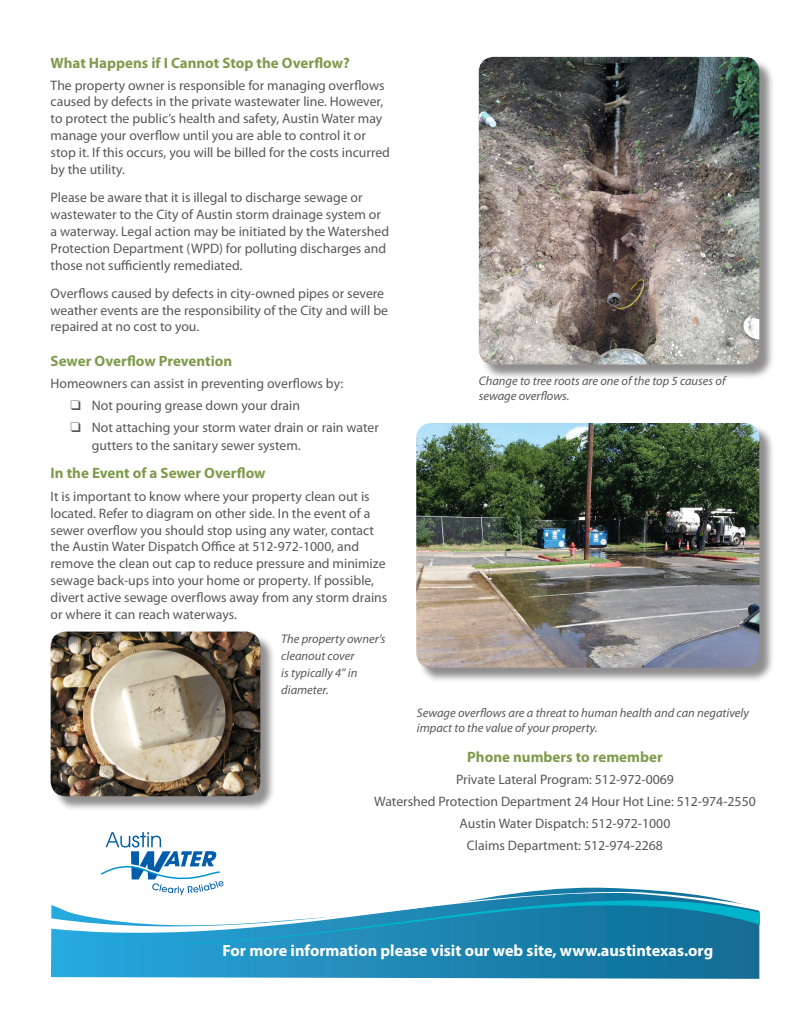
<style>
.page{position:relative;width:810px;height:1035px;background:#fff}
.page>*{position:absolute;margin:0;border:0;box-sizing:border-box;transform-origin:0 0}
.t1{font:700 16.25px "Myriad Pro";color:#fff}
.t2{font:700 15px "Myriad Pro";color:#809b4c}
.t3{font:13.75px/16.9px "Myriad Pro";color:#57585a}
.t4{font:italic 12.5px/16.9px "Myriad Pro";color:#57585a}
</style>
<div class="page">
<svg style="left:51px;top:945px;width:708px;height:34px;background:#248db9"></svg>
<div style="left:481px;top:59px;width:294px;height:321px;background:#231f20;opacity:.51"></div>
<img style="left:479px;top:57px;width:280px;height:307px">
<div style="left:418px;top:425px;width:357px;height:258px;background:#231f20;opacity:.51"></div>
<img style="left:416px;top:423px;width:343px;height:245px">
<svg style="left:51px;top:832px;width:708px;height:113px"></svg>
<div style="left:52px;top:633px;width:224px;height:179px;background:#231f20;opacity:.5"></div>
<img style="left:51px;top:632px;width:209px;height:164px">
<p class="t2" style="left:51px;top:53px;width:301px">What Happens if I Cannot Stop the Overflow?</p>
<p class="t3" style="left:51px;top:76px;width:341px">The property owner is responsible for managing overflows caused by defects in the private wastewater line. However, to protect the public’s health and safety, Austin Water may manage your overflow until you are able to control it or stop it. If this occurs, you will be billed for the costs incurred by the utility.</p>
<p class="t3" style="left:51px;top:189px;width:340px">Please be aware that it is illegal to discharge sewage or wastewater to the City of Austin storm drainage system or a waterway. Legal action may be initiated by the Watershed Protection Department (WPD) for polluting discharges and those not sufficiently remediated.</p>
<p class="t3" style="left:51px;top:284px;width:339px">Overflows caused by defects in city-owned pipes or severe weather events are the responsibility of the City and will be repaired at no cost to you.</p>
<p class="t2" style="left:51px;top:351px;width:183px">Sewer Overflow Prevention</p>
<p class="t3" style="left:51px;top:375px;width:294px">Homeowners can assist in preventing overflows by:</p>
<p class="t3" style="left:71px;top:397px;width:231px">❑ Not pouring grease down your drain</p>
<p class="t3" style="left:92px;top:418px;width:289px;line-height:17.5px;text-indent:-21px">❑ Not attaching your storm water drain or rain water gutters to the sanitary sewer system.</p>
<p class="t2" style="left:51px;top:463px;width:217px">In the Event of a Sewer Overflow</p>
<p class="t3" style="left:51px;top:488px;width:338px">It is important to know where your property clean out is located. Refer to diagram on other side. In the event of a sewer overflow you should stop using any water, contact the Austin Water Dispatch Office at 512-972-1000, and remove the clean out cap to reduce pressure and minimize sewage back-ups into your home or property. If possible, divert active sewage overflows away from any storm drains or where it can reach waterways.</p>
<p class="t4" style="left:281px;top:630px;width:106px">The property owner’s cleanout cover<br>is typically 4” in diameter.</p>
<p class="t4" style="left:479px;top:373px;width:248px;line-height:15px">Change to tree roots are one of the top 5 causes of sewage overflows.</p>
<p class="t4" style="left:417px;top:705px;width:334px;line-height:15px">Sewage overflows are a threat to human health and can negatively impact to the value of your property.</p>
<p class="t2" style="left:467px;top:747px;width:197px">Phone numbers to remember</p>
<p class="t3" style="left:374px;top:768px;width:383px;line-height:22.1px;text-align:center">Private Lateral Program: 512-972-0069<br>Watershed Protection Department 24 Hour Hot Line: 512-974-2550<br>Austin Water Dispatch: 512-972-1000<br>Claims Department: 512-974-2268</p>
<p class="t1" style="left:222px;top:940px;width:492px">For more information please visit our web site, www.austintexas.org</p>
</div>
